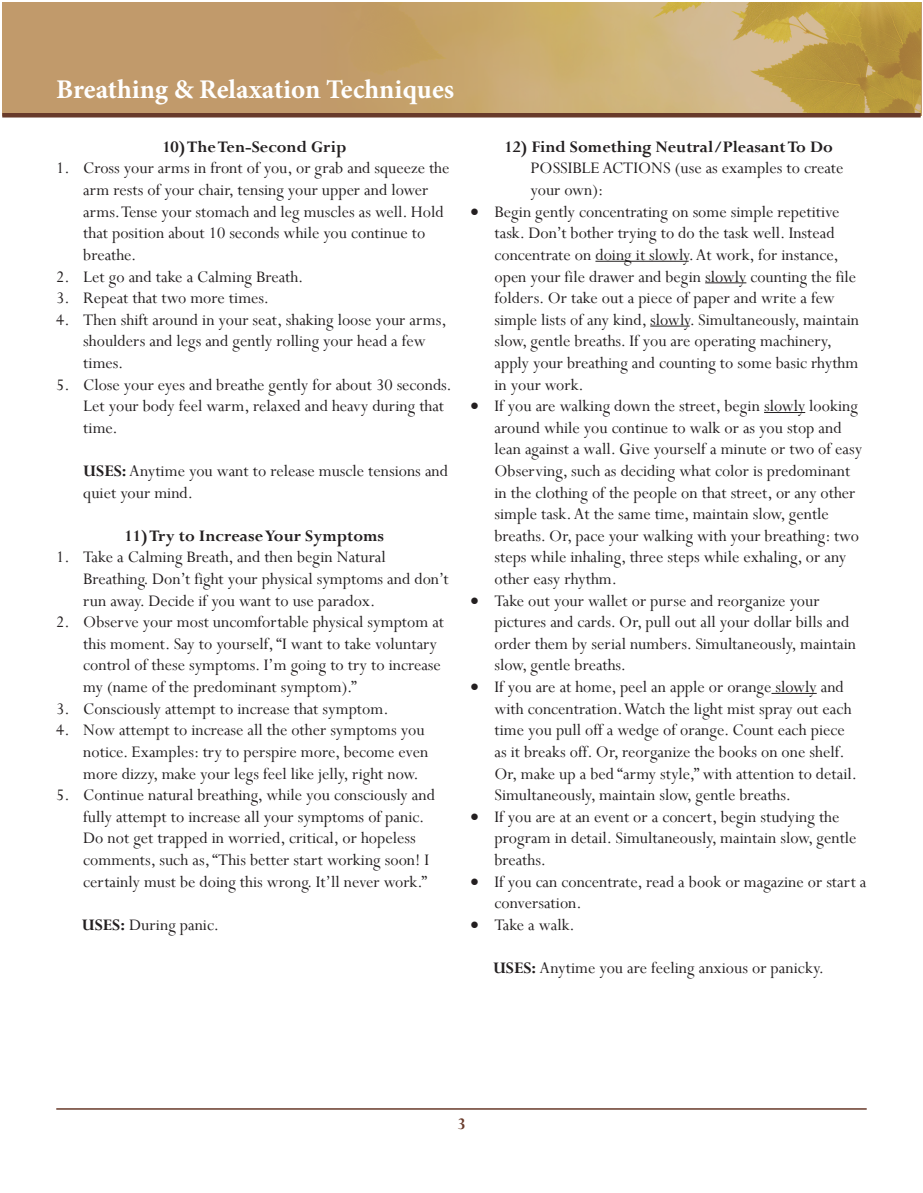
<style>
.page{position:relative;width:923px;height:1193px;background:#fff}
.page>*{position:absolute;margin:0;border:0;box-sizing:border-box;transform-origin:0 0}
.t1{font:700 27px "Minion Pro";color:#fff}
.Endnote_Text{font:18px/21.6px "Perpetua";color:#231f20}
.Endnote_Text-2{font:700 18px "Perpetua";color:#231f20}
.t2{font:700 18px "Perpetua";color:#683a2a}
.s1{font-weight:700}
</style>
<div class="page">
<div style="left:2px;top:2px;width:919px;height:113px;background:#c19a6b"></div>
<hr style="left:56px;top:1108px;width:810px;height:1px;background:#683a2a">
<img style="left:385px;top:2px;width:535px;height:111px">
<hr style="left:2px;top:113px;width:918px;height:4px;background:#683a2a">
<hr style="left:595px;top:261px;width:93px;height:1px;background:#231f20">
<hr style="left:705px;top:282px;width:41px;height:1px;background:#231f20">
<hr style="left:650px;top:325px;width:39px;height:1px;background:#231f20">
<hr style="left:764px;top:412px;width:41px;height:1px;background:#231f20">
<hr style="left:771px;top:693px;width:45px;height:1px;background:#231f20">
<h1 class="t1" style="left:56px;top:70px;width:399px">Breathing &amp; Relaxation Techniques</h1>
<p class="Endnote_Text-2" style="left:162px;top:135px;width:185px">10) The Ten-Second Grip</p>
<p class="Endnote_Text" style="left:83px;top:157px;width:368px;text-indent:-27px">1. Cross your arms in front of you, or grab and squeeze the arm rests of your chair, tensing your upper and lower arms. Tense your stomach and leg muscles as well. Hold that position about 10 seconds while you continue to breathe.</p>
<p class="Endnote_Text" style="left:56px;top:265px;width:249px">2. Let go and take a Calming Breath.</p>
<p class="Endnote_Text" style="left:56px;top:287px;width:214px">3. Repeat that two more times.</p>
<p class="Endnote_Text" style="left:83px;top:308px;width:365px;text-indent:-27px">4. Then shift around in your seat, shaking loose your arms, shoulders and legs and gently rolling your head a few times.</p>
<p class="Endnote_Text" style="left:83px;top:373px;width:370px;text-indent:-27px">5. Close your eyes and breathe gently for about 30 seconds.<br>Let your body feel warm, relaxed and heavy during that time.</p>
<p class="Endnote_Text" style="left:83px;top:459px;width:366px"><span class="s1">USES:</span> Anytime you want to release muscle tensions and quiet your mind.</p>
<p class="Endnote_Text-2" style="left:124px;top:524px;width:261px">11) Try to Increase Your Symptoms</p>
<p class="Endnote_Text" style="left:83px;top:546px;width:367px;text-indent:-27px">1. Take a Calming Breath, and then begin Natural<br>Breathing. Don’t fight your physical symptoms and don’t run away. Decide if you want to use paradox.</p>
<p class="Endnote_Text" style="left:83px;top:611px;width:362px;text-indent:-27px">2. Observe your most uncomfortable physical symptom at this moment. Say to yourself, “I want to take voluntary control of these symptoms. I’m going to try to increase my (name of the predominant symptom).”</p>
<p class="Endnote_Text" style="left:56px;top:697px;width:334px">3. Consciously attempt to increase that symptom.</p>
<p class="Endnote_Text" style="left:83px;top:719px;width:346px;text-indent:-27px">4. Now attempt to increase all the other symptoms you notice. Examples: try to perspire more, become even more dizzy, make your legs feel like jelly, right now.</p>
<p class="Endnote_Text" style="left:83px;top:783px;width:353px;text-indent:-27px">5. Continue natural breathing, while you consciously and fully attempt to increase all your symptoms of panic.<br>Do not get trapped in worried, critical, or hopeless comments, such as, “This better start working soon! I certainly must be doing this wrong. It’ll never work.”</p>
<p class="Endnote_Text" style="left:82px;top:913px;width:139px"><span class="s1">USES:</span> During panic.</p>
<p class="Endnote_Text-2" style="left:504px;top:135px;width:330px">12) Find Something Neutral/Pleasant To Do</p>
<p class="Endnote_Text" style="left:530px;top:157px;width:314px">POSSIBLE ACTIONS (use as examples to create your own):</p>
<p class="Endnote_Text" style="left:494px;top:200px;width:366px;text-indent:-24px">• Begin gently concentrating on some simple repetitive task. Don’t bother trying to do the task well. Instead concentrate on doing it slowly. At work, for instance, open your file drawer and begin slowly counting the file folders. Or take out a piece of paper and write a few simple lists of any kind, slowly. Simultaneously, maintain slow, gentle breaths. If you are operating machinery, apply your breathing and counting to some basic rhythm in your work.</p>
<p class="Endnote_Text" style="left:494px;top:395px;width:369px;text-indent:-24px">• If you are walking down the street, begin slowly looking around while you continue to walk or as you stop and lean against a wall. Give yourself a minute or two of easy Observing, such as deciding what color is predominant in the clothing of the people on that street, or any other simple task. At the same time, maintain slow, gentle breaths. Or, pace your walking with your breathing: two steps while inhaling, three steps while exhaling, or any other easy rhythm.</p>
<p class="Endnote_Text" style="left:494px;top:589px;width:363px;text-indent:-24px">• Take out your wallet or purse and reorganize your pictures and cards. Or, pull out all your dollar bills and order them by serial numbers. Simultaneously, maintain slow, gentle breaths.</p>
<p class="Endnote_Text" style="left:494px;top:675px;width:364px;text-indent:-24px">• If you are at home, peel an apple or orange slowly and with concentration. Watch the light mist spray out each time you pull off a wedge of orange. Count each piece as it breaks off. Or, reorganize the books on one shelf.<br>Or, make up a bed “army style,” with attention to detail.<br>Simultaneously, maintain slow, gentle breaths.</p>
<p class="Endnote_Text" style="left:494px;top:805px;width:363px;text-indent:-24px">• If you are at an event or a concert, begin studying the program in detail. Simultaneously, maintain slow, gentle breaths.</p>
<p class="Endnote_Text" style="left:494px;top:870px;width:373px;text-indent:-24px">• If you can concentrate, read a book or magazine or start a conversation.</p>
<p class="Endnote_Text" style="left:470px;top:913px;width:106px">• Take a walk.</p>
<p class="Endnote_Text" style="left:493px;top:956px;width:332px"><span class="s1">USES:</span> Anytime you are feeling anxious or panicky.</p>
<p class="t2" style="left:457px;top:1112px;width:10px">3</p>
</div>
